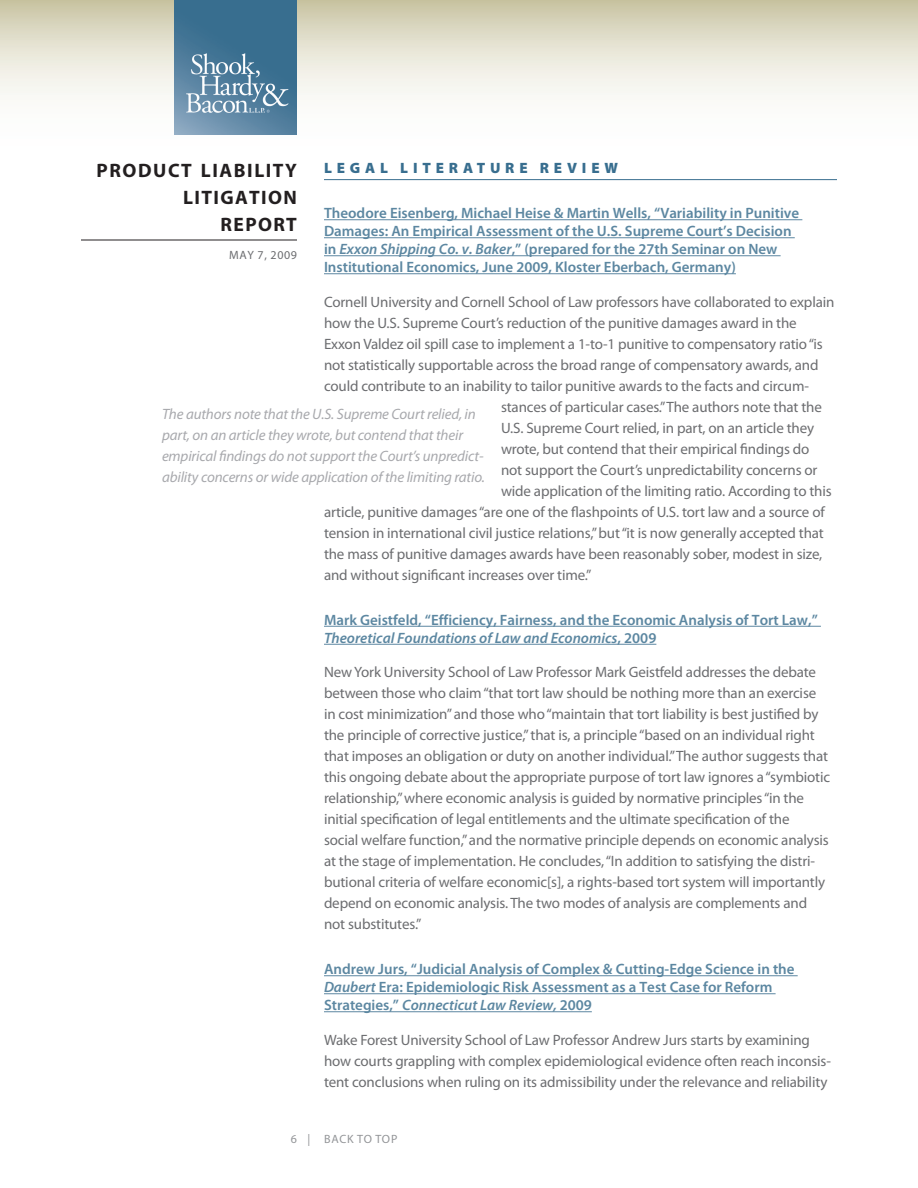
<style>
.page{position:relative;width:918px;height:1188px;background:#fff}
.page>*{position:absolute;margin:0;border:0;box-sizing:border-box;transform-origin:0 0}
.t1{font:700 19.5px/27px "Myriad Pro";letter-spacing:.08em;color:#231f20;text-align:right}
.Body{font:15px/21px "Myriad Pro";letter-spacing:-.01em;color:#6c6d70}
.Subhead{font:600 15px/18px "Myriad Pro";color:#5c87a1}
.PullQuote{font:italic 15px/21px "Myriad Pro";letter-spacing:-.01em;color:#a8a9ad}
.Head{font:900 15px "Myriad Pro";letter-spacing:.32em;color:#386e8f}
.t2{font:12px "Myriad Pro";color:#939598}
.t3{font:12px "Myriad Pro";letter-spacing:.05em;color:#6c6d70}
.s1{font-style:italic}
</style>
<div class="page">
<svg style="left:0;top:0;width:918px;height:135px"></svg>
<hr style="left:81px;top:240px;width:216px;height:1px;background:#231f20">
<img style="left:175px;top:0;width:122px;height:135px">
<hr style="left:324px;top:179px;width:513px;height:1px;background:#386e8f">
<hr style="left:324px;top:219px;width:478px;height:1px;background:#5c87a1">
<hr style="left:324px;top:237px;width:471px;height:1px;background:#5c87a1">
<hr style="left:324px;top:255px;width:457px;height:1px;background:#5c87a1">
<hr style="left:324px;top:273px;width:412px;height:1px;background:#5c87a1">
<hr style="left:324px;top:626px;width:497px;height:1px;background:#5c87a1">
<hr style="left:324px;top:644px;width:332px;height:1px;background:#5c87a1">
<hr style="left:324px;top:975px;width:474px;height:1px;background:#5c87a1">
<hr style="left:324px;top:993px;width:452px;height:1px;background:#5c87a1">
<hr style="left:324px;top:1011px;width:268px;height:1px;background:#5c87a1">
<p class="Head" style="left:324px;top:158px;width:295px">LEGAL LITERATURE REVIEW</p>
<p class="Subhead" style="left:324px;top:204px;width:477px">Theodore Eisenberg, Michael Heise &amp; Martin Wells, “Variability in Punitive Damages: An Empirical Assessment of the U.S. Supreme Court’s Decision in <span class="s1">Exxon Shipping Co. v. Baker</span>,” (prepared for the 27th Seminar on New Institutional Economics, June 2009, Kloster Eberbach, Germany)</p>
<p class="Body" style="left:324px;top:291px;width:512px">Cornell University and Cornell School of Law professors have collaborated to explain</p>
<p class="Body" style="left:324px;top:312px;width:474px">how the U.S. Supreme Court’s reduction of the punitive damages award in the</p>
<p class="Body" style="left:324px;top:333px;width:500px">Exxon Valdez oil spill case to implement a 1-to-1 punitive to compensatory ratio “is</p>
<p class="Body" style="left:324px;top:354px;width:496px">not statistically supportable across the broad range of compensatory awards, and</p>
<p class="Body" style="left:324px;top:375px;width:487px">could contribute to an inability to tailor punitive awards to the facts and circum-</p>
<p class="Body" style="left:501px;top:396px;width:322px">stances of particular cases.” The authors note that the</p>
<p class="Body" style="left:501px;top:417px;width:315px">U.S. Supreme Court relied, in part, on an article they</p>
<p class="Body" style="left:501px;top:438px;width:310px">wrote, but contend that their empirical findings do</p>
<p class="Body" style="left:501px;top:459px;width:318px">not support the Court’s unpredictability concerns or</p>
<p class="Body" style="left:501px;top:480px;width:332px">wide application of the limiting ratio. According to this</p>
<p class="Body" style="left:324px;top:501px;width:502px">article, punitive damages “are one of the flashpoints of U.S. tort law and a source of</p>
<p class="Body" style="left:324px;top:522px;width:501px">tension in international civil justice relations,” but “it is now generally accepted that</p>
<p class="Body" style="left:324px;top:543px;width:500px">the mass of punitive damages awards have been reasonably sober, modest in size,</p>
<p class="Body" style="left:324px;top:564px;width:269px">and without significant increases over time.”</p>
<p class="Subhead" style="left:324px;top:610px;width:495px">Mark Geistfeld, “Efficiency, Fairness, and the Economic Analysis of Tort Law,”<br><span class="s1">Theoretical Foundations of Law and Economics</span>, 2009</p>
<p class="Body" style="left:324px;top:661px;width:508px">New York University School of Law Professor Mark Geistfeld addresses the debate between those who claim “that tort law should be nothing more than an exercise in cost minimization” and those who “maintain that tort liability is best justified by the principle of corrective justice,” that is, a principle “based on an individual right that imposes an obligation or duty on another individual.” The author suggests that this ongoing debate about the appropriate purpose of tort law ignores a “symbiotic relationship,” where economic analysis is guided by normative principles “in the initial specification of legal entitlements and the ultimate specification of the<br>social welfare function,” and the normative principle depends on economic analysis at the stage of implementation. He concludes, “In addition to satisfying the distri&shy;butional criteria of welfare economic[s], a rights-based tort system will importantly depend on economic analysis. The two modes of analysis are complements and not substitutes.”</p>
<p class="Subhead" style="left:324px;top:960px;width:472px">Andrew Jurs, “Judicial Analysis of Complex &amp; Cutting-Edge Science in the<br><span class="s1">Daubert</span> Era: Epidemiologic Risk Assessment as a Test Case for Reform<br>Strategies,” <span class="s1">Connecticut Law Review,</span> 2009</p>
<p class="Body" style="left:324px;top:1029px;width:509px">Wake Forest University School of Law Professor Andrew Jurs starts by examining how courts grappling with complex epidemiological evidence often reach inconsis&shy;tent conclusions when ruling on its admissibility under the relevance and reliability</p>
<h1 class="t1" style="left:97px;top:156px;width:202px">PRODUCT LIABILITY<br>LITIGATION<br>REPORT</h1>
<p class="t3" style="left:229px;top:248px;width:69px">may 7, 2009</p>
<p class="PullQuote" style="left:162px;top:403px;width:324px">The authors note that the U.S. Supreme Court relied, in part, on an article they wrote, but contend that their empirical findings do not support the Court’s unpredict&shy;ability concerns or wide application of the limiting ratio.</p>
<p class="t2" style="left:308px;top:1132px;width:25px">| bac</p>
<p class="t2" style="left:347px;top:1132px;width:50px">k to top</p>
</div>
